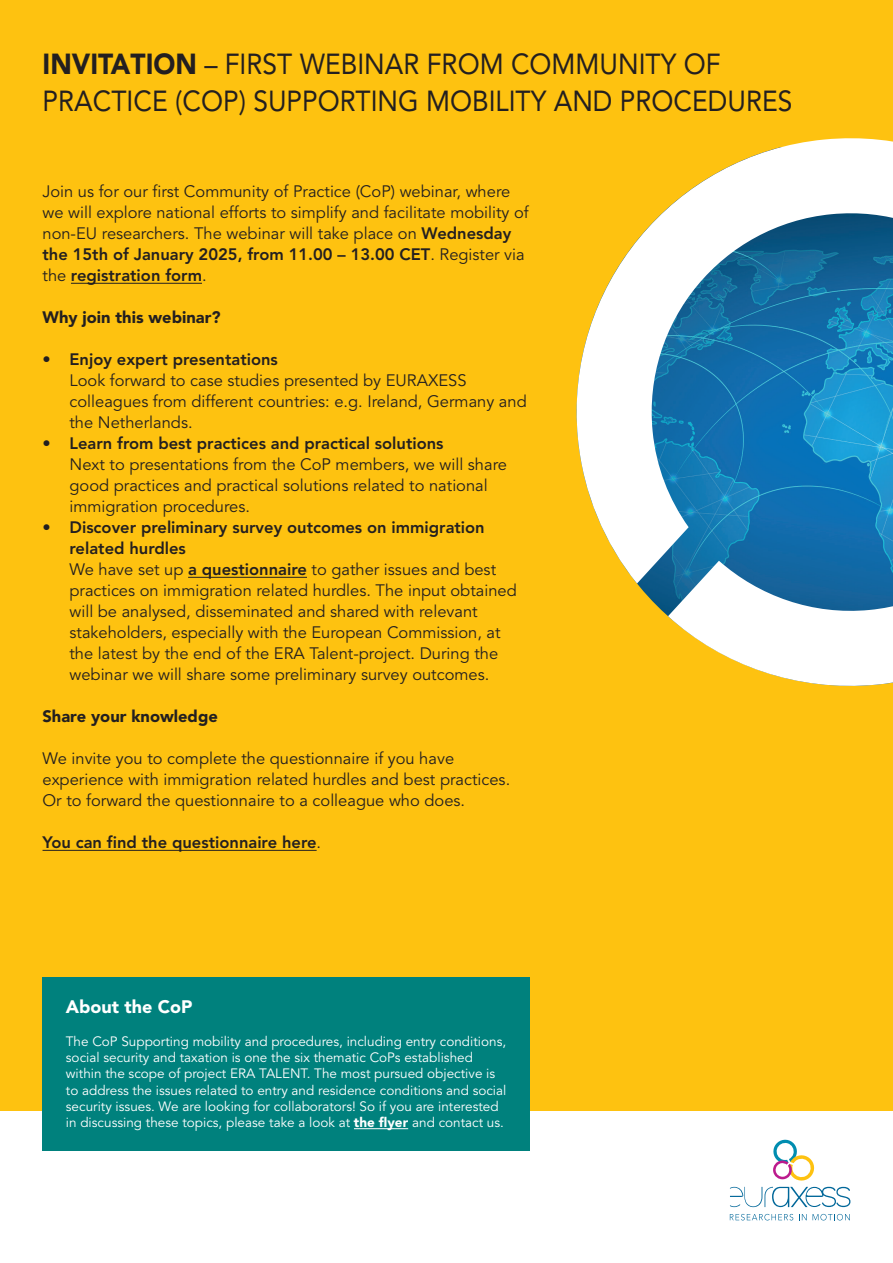
<style>
.page{position:relative;width:893px;height:1263px;background:#fff}
.page>*{position:absolute;margin:0;border:0;box-sizing:border-box;transform-origin:0 0}
.t1{font:28.8px/37.5px "Avenir";color:#231f20;scale:.92 1}
.t2{font:900 18px "Avenir";color:#fff}
.t3{font:16.5px/21px "Avenir";color:#231f20}
.t4{font:800 16.5px "Avenir";color:#231f20}
.t5{font:900 16.5px "Avenir";color:#231f20}
.t6{font:13.5px/16.2px "Avenir";color:#fff}
.s1{font-weight:900}
.s2{font-weight:800}
.s3{font-weight:400}
</style>
<div class="page">
<div style="left:0;top:0;width:893px;height:1110px;background:#fec210"></div>
<svg style="left:730px;top:1214px;width:63px;height:6px"></svg>
<svg style="left:799px;top:1214px;width:8px;height:6px"></svg>
<svg style="left:813px;top:1214px;width:37px;height:6px"></svg>
<svg style="left:730px;top:1139px;width:120px;height:68px"></svg>
<svg style="left:576px;top:138px;width:317px;height:548px"></svg>
<hr style="left:71px;top:283px;width:131px;height:1px;background:#231f20">
<hr style="left:188px;top:577px;width:119px;height:1px;background:#231f20">
<hr style="left:43px;top:850px;width:274px;height:1px;background:#231f20">
<div style="left:43px;top:977px;width:487px;height:173px;background:#00817d"></div>
<hr style="left:354px;top:1128px;width:54px;height:1px;background:#fff">
<h1 class="t1" style="left:43px;top:46px;width:817px"><span class="s1">INVITATION</span> – FIRST WEBINAR FROM COMMUNITY OF<br>PRACTICE (COP) SUPPORTING MOBILITY AND PROCEDURES</h1>
<p class="t3" style="left:43px;top:182px;width:488px">Join us for our first Community of Practice (CoP) webinar, where we will explore national efforts to simplify and facilitate mobility of non-EU researchers. The webinar will take place on <span class="s2">Wednesday the 15th of January 2025, from 11.00 – 13.00 CET</span>. Register via the <span class="s2">registration form</span>.</p>
<p class="t5" style="left:43px;top:305px;width:180px">Why join this webinar?</p>
<p class="t4" style="left:43px;top:347px;width:237px">• Enjoy expert presentations</p>
<p class="t3" style="left:70px;top:371px;width:459px">Look forward to case studies presented by EURAXESS colleagues from different countries: e.g. Ireland, Germany and the Netherlands.</p>
<p class="t4" style="left:43px;top:431px;width:403px">• Learn from best practices and practical solutions</p>
<p class="t3" style="left:70px;top:455px;width:439px">Next to presentations from the CoP members, we will share good practices and practical solutions related to national immigration procedures.</p>
<p class="t3" style="left:70px;top:518px;width:449px;text-indent:-27px"><span class="s2">• Discover preliminary survey outcomes on immigration related hurdles<br></span>We have set up <span class="s2">a questionnaire</span> to gather issues and best practices on immigration related hurdles. The input obtained will be analysed, disseminated and shared with relevant stakeholders, especially with the European Commission, at the latest by the end of the ERA Talent-project. During the webinar we will share some preliminary survey outcomes.</p>
<p class="t5" style="left:43px;top:704px;width:177px">Share your knowledge</p>
<p class="t3" style="left:43px;top:749px;width:469px">We invite you to complete the questionnaire if you have experience with immigration related hurdles and best practices.<br>Or to forward the questionnaire to a colleague who does.</p>
<p class="t4" style="left:43px;top:830px;width:280px">You can find the questionnaire here<span class="s3">.</span></p>
<p class="t2" style="left:66px;top:993px;width:128px">About the CoP</p>
<p class="t6" style="left:66px;top:1034px;width:442px">The CoP Supporting mobility and procedures, including entry conditions, social security and taxation is one the six thematic CoPs established within the scope of project ERA TALENT. The most pursued objective is to address the issues related to entry and residence conditions and social security issues. We are looking for collaborators! So if you are interested in discussing these topics, please take a look at <span class="s1">the flyer</span> and contact us.</p>
</div>
